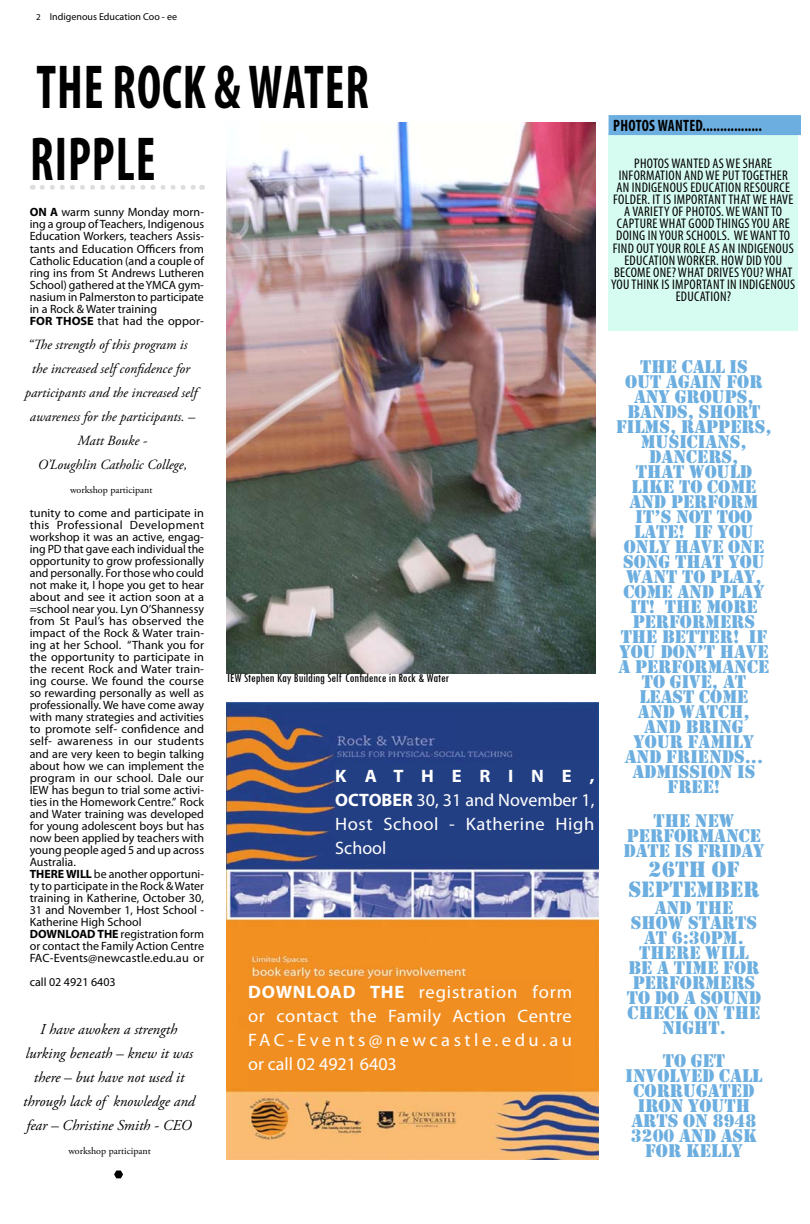
<style>
.page{position:relative;width:810px;height:1224px;background:#fff}
.page>*{position:absolute;margin:0;border:0;box-sizing:border-box;transform-origin:0 0}
.t1{font:700 condensed 62.5px "Myriad Pro";letter-spacing:.02em;color:#000;scale:.8 1}
.t2{font:23px "Stencil";color:#6caedf}
.t3{font:19px/15px "Stencil";color:#6caedf;text-align:center}
.t4{font:18px/24px "Myriad Pro";letter-spacing:.03em;color:#fff;text-align:justify}
.t5{font:700 condensed 16.5px "Myriad Pro";letter-spacing:.02em;color:#000;scale:.91 1}
.t6{font:italic 15px/24px "Adobe Garamond Pro";color:#000;text-align:center}
.t7{font:condensed 14px "Myriad Pro";letter-spacing:.02em;color:#000}
.t8{font:italic 14px/24.1px "Adobe Garamond Pro";color:#000;text-align:center}
.t9{font:condensed 13px "Tw Cen";color:#000}
.t10{font:12px/12px "Myriad Pro";color:#000}
.t11{font:12px "Maiandra GD";color:#fff}
.t12{font:10px "Adobe Garamond Pro";color:#000}
.t13{font:10px "Myriad Pro";color:#000}
.s1{font-size:9px}
.s2{font-weight:700}
</style>
<div class="page">
<img style="left:226px;top:702px;width:373px;height:457px">
<svg style="left:42px;top:185px;width:161px;height:5px"></svg>
<div style="left:238px;top:1015px;width:141px;height:12px;background:#f08e22"></div>
<div style="left:609px;top:132px;width:189px;height:199px;background:#d6fbf0"></div>
<div style="left:609px;top:115px;width:192px;height:20px;background:#6caedf"></div>
<svg style="left:114px;top:1171px;width:9px;height:7px"></svg>
<div style="left:248px;top:979px;width:324px;height:108px;background:#f08e22"></div>
<div style="left:335px;top:763px;width:259px;height:96px;background:#233f83"></div>
<img style="left:227px;top:122px;width:368px;height:551px">
<p class="t13" style="left:36px;top:10px;width:143px"><span class="s1">2</span> Indigenous Education Coo - ee</p>
<h1 class="t1" style="left:36px;top:48px;width:336px">THE ROCK &amp; WATER</h1>
<h1 class="t1" style="left:30px;top:120px;width:56px">RIPPLE</h1>
<p class="t10" style="left:30px;top:206px;width:176px"><span class="s2">ON A</span> warm sunny Monday morn&shy;ing a group of Teachers, Indigenous<br>Education Workers, teachers Assis&shy;tants and Education Officers from<br>Catholic Education (and a couple of ring ins from St Andrews Lutheren<br>School) gathered at the YMCA gym&shy;nasium in Palmerston to participate in a Rock &amp; Water training<br><span class="s2">FOR THOSE</span> that had the oppor-</p>
<p class="t8" style="left:25px;top:333px;width:174px">“The strength of this program is the increased self confidence for participants and the increased self awareness for the participants. –<br>Matt Bouke -<br>O’Loughlin Catholic College,</p>
<p class="t12" style="left:70px;top:484px;width:84px">workshop participant</p>
<p class="t10" style="left:30px;top:507px;width:176px">tunity to come and participate in this Professional Development workshop it was an active, engag&shy;ing PD that gave each individual the opportunity to grow professionally and personally. For those who could not make it, I hope you get to hear about and see it action soon at a =school near you. Lyn O’Shannessy from St Paul’s has observed the impact of the Rock &amp; Water train&shy;ing at her School. “Thank you for the opportunity to participate in the recent Rock and Water train&shy;ing course. We found the course so rewarding personally as well as professionally. We have come away with many strategies and activities to promote self- confidence and self- awareness in our students and are very keen to begin talking about how we can implement the program in our school. Dale our<br>IEW has begun to trial some activi&shy;ties in the Homework Centre.” Rock and Water training was developed for young adolescent boys but has now been applied by teachers with young people aged 5 and up across<br>Australia.<br><span class="s2">THERE WILL</span> be another opportuni&shy;ty to participate in the Rock &amp; Water training in Katherine, October 30,<br>31 and November 1, Host School -<br>Katherine High School<br><span class="s2">DOWNLOAD THE</span> registration form or contact the Family Action Centre<br>FAC-Events@newcastle.edu.au or</p>
<p class="t10" style="left:30px;top:976px;width:88px">call 02 4921 6403</p>
<p class="t6" style="left:23px;top:1018px;width:173px">I have awoken a strength lurking beneath – knew it was there – but have not used it through lack of knowledge and fear – Christine Smith - CEO</p>
<p class="t12" style="left:68px;top:1145px;width:84px">workshop participant</p>
<p class="t9" style="left:227px;top:670px;width:224px">IEW Stephen Kay Building Self Confidence in Rock &amp; Water</p>
<h3 class="t4" style="left:335px;top:763px;width:261px"><span class="s2">KATHERINE, OCTOBER</span> 30, 31 and November 1, Host School - Katherine High School</h3>
<h3 class="t4" style="left:248px;top:980px;width:325px"><span class="s2">DOWNLOAD THE</span> registration form or contact the Family Action Centre FAC-Events@newcastle.edu.au or call 02 4921 6403</h3>
<p class="t11" style="left:253px;top:1016px;width:144px">email participant names to:</p>
<h3 class="t5" style="left:613px;top:116px;width:165px">PHOTOS WANTED.................</h3>
<p class="t7" style="left:634px;top:155px;width:140px">PHOTOS WANTED AS WE SHARE</p>
<p class="t7" style="left:619px;top:167px;width:171px">INFORMATION AND WE PUTTOGETH ER</p>
<p class="t7" style="left:616px;top:179px;width:175px">AN INDIGENOUS EDUCATION RESOURCE</p>
<p class="t7" style="left:613px;top:191px;width:182px">FOLDER. IT IS IMPORTANTTHAT WE HAVE</p>
<p class="t7" style="left:624px;top:203px;width:69px">A VARIETY OF PHOTOS</p>
<p class="t7" style="left:721px;top:203px;width:57px">. WE WANTTO</p>
<p class="t7" style="left:617px;top:215px;width:174px">CAPTURE WHAT GOOD TH INGS YOU ARE</p>
<p class="t7" style="left:616px;top:227px;width:170px">DOING IN YOUR SCHOOLS. WE WANTTO</p>
<p class="t7" style="left:613px;top:239px;width:182px">FIND OUT YOUR ROLE AS AN INDIGENOUS</p>
<p class="t7" style="left:624px;top:251px;width:159px">EDUCATION WORKER. HOW DID YOU</p>
<p class="t7" style="left:614px;top:263px;width:179px">BECOME ONE? WHAT DRIVES YOU? WHAT</p>
<p class="t7" style="left:611px;top:276px;width:185px">YOU THINK IS IMPORTANT IN INDIGENOUS</p>
<p class="t7" style="left:676px;top:288px;width:57px">EDUCATION?</p>
<p class="t3" style="left:616px;top:360px;width:157px">THE CALL IS<br>OUT AGAIN FOR<br>ANY GROUPS,<br>BANDS, SHORT<br>FILMS, RAPPERS,<br>MUSICIANS,<br>DANCERS,<br>THAT WOULD<br>LIKE TO COME<br>AND PERFORM<br>IT’S NOT TOO<br>LATE! IF YOU<br>ONLY HAVE ONE<br>SONG THAT YOU<br>WANT TO PLAY,<br>COME AND PLAY<br>IT! THE MORE<br>PERFORMERS<br>THE BETTER! IF<br>YOU DON’T HAVE<br>A PERFORMANCE<br>TO GIVE, AT<br>LEAST COME<br>AND WATCH,<br>AND BRING<br>YOUR FAMILY<br>AND FRIENDS...<br>ADMISSION IS<br>FREE!</p>
<h3 class="t3" style="left:623px;top:813px;width:143px">THE NEW<br>PERFORMANCE<br>DATE IS FRIDAY</h3>
<h2 class="t2" style="left:649px;top:856px;width:92px">26TH OF</h2>
<h2 class="t2" style="left:628px;top:876px;width:16px">SEPTEMBER</h2>
<h3 class="t3" style="left:627px;top:900px;width:136px">AND THE<br>SHOW STARTS<br>AT 6:30PM.<br>THERE WILL<br>BE A TIME FOR<br>PERFORMERS<br>TO DO A SOUND<br>CHECK ON THE<br>NIGHT.</h3>
<h3 class="t3" style="left:626px;top:1054px;width:138px">TO GET<br>INVOLVED CALL<br>CORRUGATED<br>IRON YOUTH<br>ARTS ON 8948<br>3200 AND ASK<br>FOR KELLY</h3>
</div>
